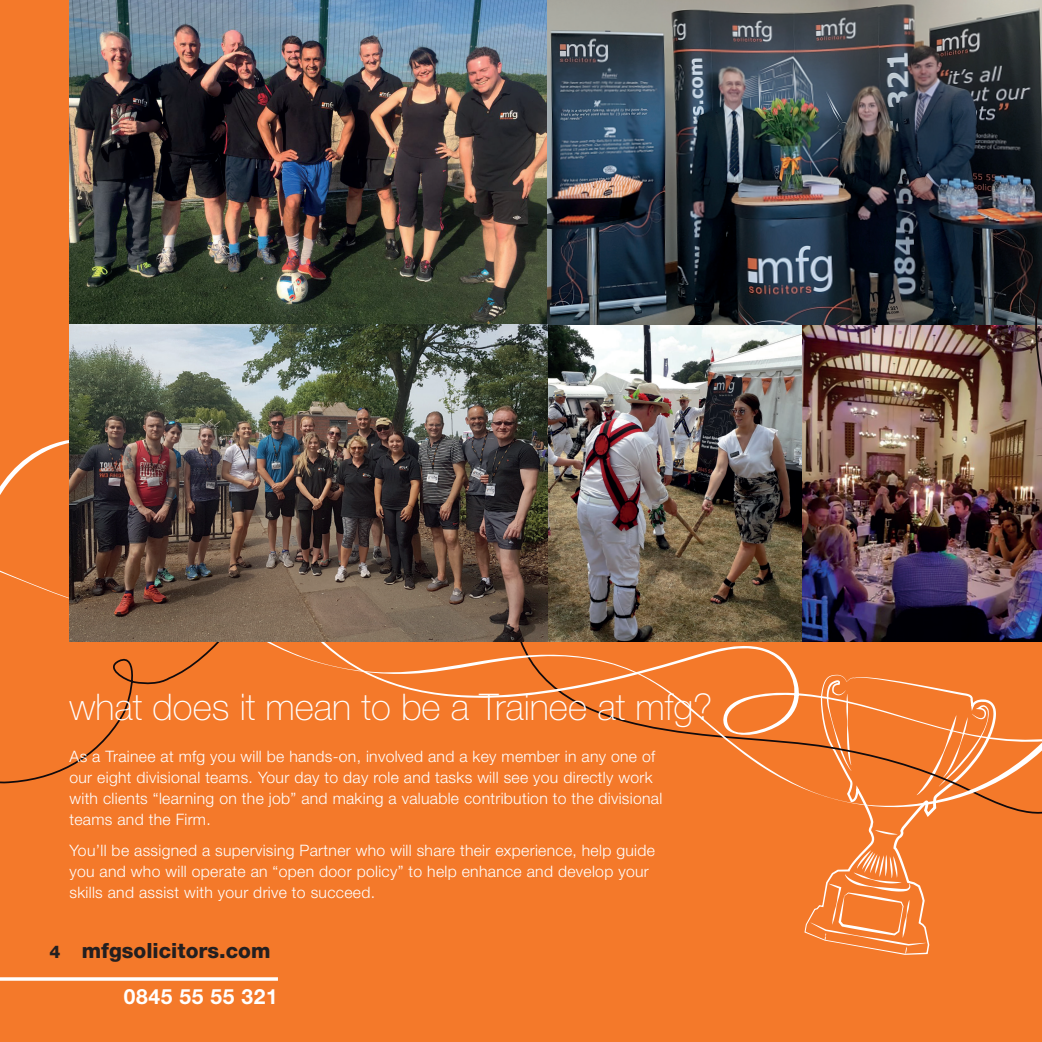
<style>
.page{position:relative;width:1042px;height:1042px;background:#fff}
.page>*{position:absolute;margin:0;border:0;box-sizing:border-box;transform-origin:0 0}
.t1{font:100 36.75px "Helvetica Neue LT Std";color:#fff}
.t2{font:800 21px "Helvetica Neue LT Std";color:#231f20}
.t3{font:700 21px "Helvetica Neue LT Std";letter-spacing:.03em;color:#fff}
.t4{font:300 15.75px/21px "Helvetica Neue LT Std";letter-spacing:.02em;color:#fff}
.s1{font-size:17.5px}
</style>
<div class="page">
<div style="left:0;top:0;width:1041px;height:1042px;background:#f4792a"></div>
<div style="left:1028px;top:0;width:14px;height:1042px;background:#f4792a"></div>
<svg style="left:0;top:977px;width:278px;height:4px"></svg>
<img style="left:69px;top:0;width:973px;height:94px">
<svg style="left:804px;top:818px;width:126px;height:137px"></svg>
<svg style="left:875px;top:830px;width:23px;height:4px"></svg>
<svg style="left:810px;top:850px;width:116px;height:104px"></svg>
<img style="left:0;top:94px;width:1042px;height:723px">
<h1 class="t1" style="left:69px;top:686px;width:644px">what does it mean to be a Trainee at mfg?</h1>
<p class="t4" style="left:69px;top:745px;width:594px">As a Trainee at mfg you will be hands-on, involved and a key member in any one of our eight divisional teams. Your day to day role and tasks will see you directly work with clients “learning on the job” and making a valuable contribution to the divisional teams and the Firm.</p>
<p class="t4" style="left:69px;top:839px;width:587px">You’ll be assigned a supervising Partner who will share their experience, help guide you and who will operate an “open door policy” to help enhance and develop your skills and assist with your drive to succeed.</p>
<h2 class="t2" style="left:50px;top:938px;width:222px"><span class="s1">4</span> mfgsolicitors.com</h2>
<h2 class="t3" style="left:124px;top:984px;width:156px">0845 55 55 321</h2>
</div>
